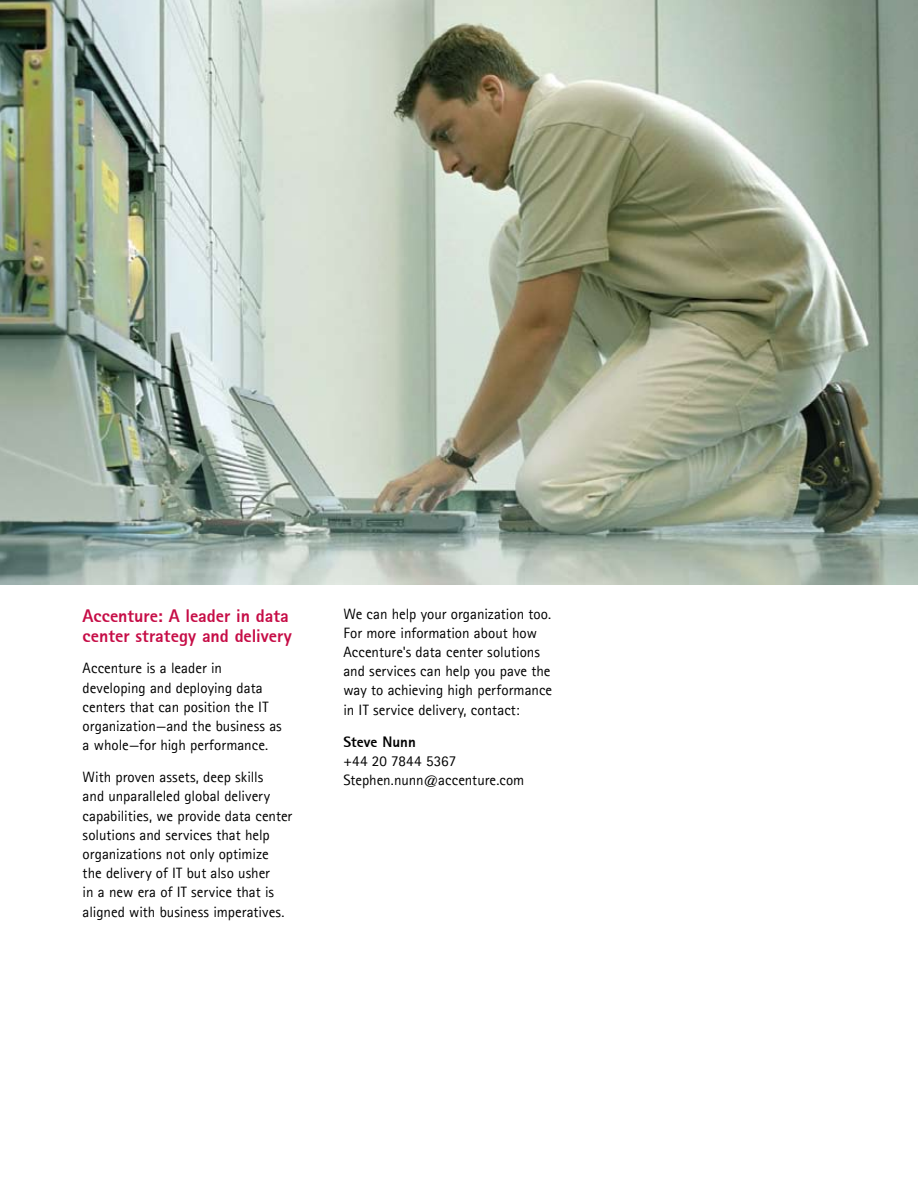
<style>
.page{position:relative;width:918px;height:1188px;background:#fff}
.page>*{position:absolute;margin:0;border:0;box-sizing:border-box;transform-origin:0 0}
.t1{font:18px/19.2px "Agfa Rotis Sans Serif Ex Bd";letter-spacing:-.005em;color:#c60c46}
.t2{font:15px/19.2px "Agfa Rotis Sans Serif";color:#000}
.t3{font:15px "Agfa Rotis Sans Serif Ex Bd";color:#000}
</style>
<div class="page">
<img style="left:0;top:0;width:918px;height:585px">
<p class="t1" style="left:83px;top:606px;width:211px">Accenture: A leader in data center strategy and delivery</p>
<p class="t2" style="left:83px;top:659px;width:201px">Accenture is a leader in developing and deploying data centers that can position the IT organization—and the business as a whole—for high performance.</p>
<p class="t2" style="left:83px;top:767px;width:211px">With proven assets, deep skills<br>and unparalleled global delivery capabilities, we provide data center solutions and services that help organizations not only optimize<br>the delivery of IT but also usher<br>in a new era of IT service that is aligned with business imperatives.</p>
<p class="t2" style="left:343px;top:604px;width:210px">We can help your organization too.<br>For more information about how Accenture's data center solutions and services can help you pave the way to achieving high performance in IT service delivery, contact:</p>
<p class="t3" style="left:343px;top:732px;width:74px">Steve Nunn</p>
<p class="t2" style="left:343px;top:751px;width:182px">+44 20 7844 5367<br>Stephen.nunn@accenture.com</p>
</div>
